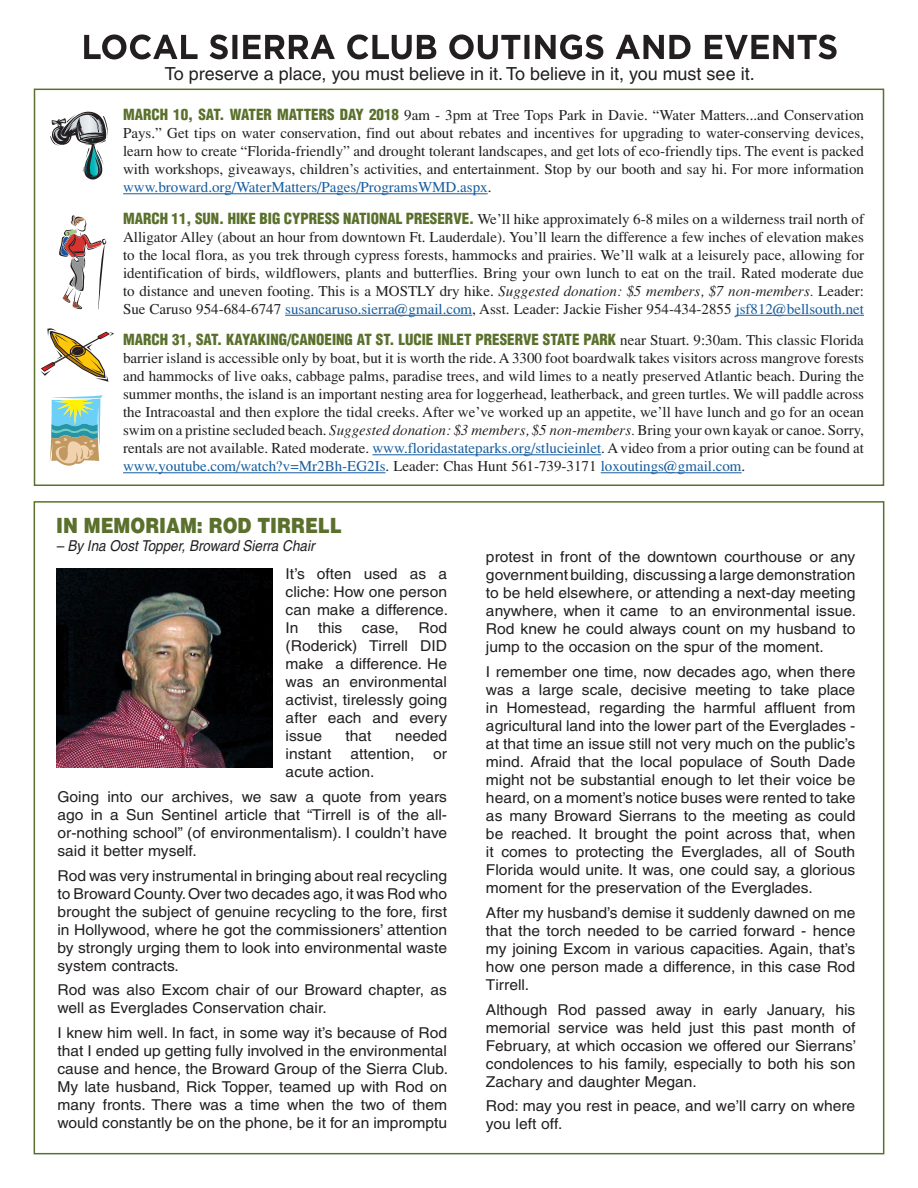
<style>
.page{position:relative;width:918px;height:1188px;background:#fff}
.page>*{position:absolute;margin:0;border:0;box-sizing:border-box;transform-origin:0 0}
.t1{font:900 21px "Helvetica";color:#5a702c;scale:.85 1}
.t2{font:18px "Helvetica";color:#231f20}
.t3{font:15px/18px "Helvetica";color:#231f20;text-align:justify;scale:1.04 1}
.t4{font:15px/18px "Times";color:#231f20;text-align:justify}
.t5{font:900 condensed 15px "Helvetica";color:#5a702c}
.t6{font:italic 15px "Helvetica";color:#231f20;scale:.9 1}
.s1{font-family:"Helvetica";font-weight:900;font-stretch:condensed;color:#5a702c}
.s2{color:#175d9e}
.s3{font-style:italic}
.s4{font-family:"Times";font-weight:400;font-stretch:normal;color:#231f20}
</style>
<div class="page">
<div style="left:34px;top:89px;width:850px;height:397px;border:2px solid #5a702c"></div>
<svg style="left:41px;top:328px;width:73px;height:54px"></svg>
<hr style="left:123px;top:193px;width:365px;height:1px;background:#175d9e">
<hr style="left:285px;top:315px;width:187px;height:1px;background:#175d9e">
<hr style="left:736px;top:315px;width:128px;height:1px;background:#175d9e">
<hr style="left:372px;top:454px;width:229px;height:1px;background:#175d9e">
<hr style="left:123px;top:472px;width:263px;height:1px;background:#175d9e">
<hr style="left:601px;top:472px;width:141px;height:1px;background:#175d9e">
<svg style="left:50px;top:395px;width:53px;height:71px;background:#abc9b4"></svg>
<svg style="left:59px;top:215px;width:47px;height:94px"></svg>
<svg style="left:50px;top:111px;width:58px;height:69px"></svg>
<svg style="left:84px;top:34px;width:753px;height:25px"></svg>
<img style="left:56px;top:569px;width:216px;height:199px">
<p class="t2" style="left:165px;top:63px;width:591px">To preserve a place, you must believe in it. To believe in it, you must see it.</p>
<p class="t4" style="left:123px;top:106px;width:742px"><span class="s1">MARCH 10, SAT. WATER MATTERS DAY 2018</span> 9am - 3pm at Tree Tops Park in Davie. “Water Matters...and Conservation Pays.” Get tips on water conservation, find out about rebates and incentives for upgrading to water-conserving devices, learn how to create “Florida-friendly” and drought tolerant landscapes, and get lots of eco-friendly tips. The event is packed with workshops, giveaways, children’s activities, and entertainment. Stop by our booth and say hi. For more information <span class="s2">www.broward.org/WaterMatters/Pages/ProgramsWMD.aspx</span>.</p>
<p class="t4" style="left:123px;top:210px;width:742px"><span class="s1">MARCH 11, SUN. HIKE BIG CYPRESS NATIONAL PRESERVE.</span> We’ll hike approximately 6-8 miles on a wilderness trail north of Alligator Alley (about an hour from downtown Ft. Lauderdale). You’ll learn the difference a few inches of elevation makes to the local flora, as you trek through cypress forests, hammocks and prairies. We’ll walk at a leisurely pace, allowing for identification of birds, wildflowers, plants and butterflies. Bring your own lunch to eat on the trail. Rated moderate due to distance and uneven footing. This is a MOSTLY dry hike. <span class="s3">Suggested donation: $5 members, $7 non-members.</span> Leader:<br>Sue Caruso 954-684-6747 <span class="s2">susancaruso.sierra@gmail.com</span>, Asst. Leader: Jackie Fisher 954-434-2855 <span class="s2">jsf812@bellsouth.net</span></p>
<p class="t5" style="left:123px;top:330px;width:742px">MARCH 31, SAT. KAYAKING/CANOEING AT ST. LUCIE INLET PRESERVE STATE PARK <span class="s4">near Stuart. 9:30am. This classic Florida</span></p>
<p class="t4" style="left:123px;top:349px;width:742px">barrier island is accessible only by boat, but it is worth the ride. A 3300 foot boardwalk takes visitors across mangrove forests and hammocks of live oaks, cabbage palms, paradise trees, and wild limes to a neatly preserved Atlantic beach. During the summer months, the island is an important nesting area for loggerhead, leatherback, and green turtles. We will paddle across the Intracoastal and then explore the tidal creeks. After we’ve worked up an appetite, we’ll have lunch and go for an ocean swim on a pristine secluded beach. <span class="s3">Suggested donation: $3 members, $5 non-members.</span> Bring your own kayak or canoe. Sorry, rentals are not available. Rated moderate. <span class="s2">www.floridastateparks.org/stlucieinlet</span>. A video from a prior outing can be found at <span class="s2">www.youtube.com/watch?v=Mr2Bh-EG2Is</span>. Leader: Chas Hunt 561-739-3171 <span class="s2">loxoutings@gmail.com</span>.</p>
<h1 class="t1" style="left:56px;top:512px;width:337px">IN MEMORIAM: ROD TIRRELL</h1>
<p class="t6" style="left:56px;top:537px;width:289px">– By Ina Oost Topper, Broward Sierra Chair</p>
<p class="t3" style="left:286px;top:565px;width:158px">It’s often used as a cliche: How one person can make a difference.<br>In</p>
<p class="t3" style="left:286px;top:619px;width:157px;text-indent:133px">Rod (Roderick) Tirrell DID make a difference. He was an environmental activist, tirelessly going after each and every issue</p>
<p class="t3" style="left:318px;top:619px;width:25px">this</p>
<p class="t3" style="left:362px;top:619px;width:37px">case,</p>
<p class="t3" style="left:286px;top:727px;width:157px;text-indent:109px">needed instant attention, or acute action.</p>
<p class="t3" style="left:58px;top:788px;width:376px">Going into our archives, we saw a quote from years ago in a Sun Sentinel article that “Tirrell is of the all&shy;or-nothing school” (of environmentalism). I couldn’t have said it better myself.</p>
<p class="t3" style="left:58px;top:866px;width:376px">Rod was very instrumental in bringing about real recycling to Broward County. Over two decades ago, it was Rod who brought the subject of genuine recycling to the fore, first in Hollywood, where he got the commissioners’ attention by strongly urging them to look into environmental waste system contracts.</p>
<p class="t3" style="left:58px;top:981px;width:376px">Rod was also Excom chair of our Broward chapter, as well as Everglades Conservation chair.</p>
<p class="t3" style="left:58px;top:1024px;width:377px">I knew him well. In fact, in some way it’s because of Rod that I ended up getting fully involved in the environmental cause and hence, the Broward Group of the Sierra Club.<br>My late husband, Rick Topper, teamed up with Rod on many fronts. There was a time when the two of them would constantly be on the phone, be it for an impromptu</p>
<p class="t3" style="left:346px;top:727px;width:27px">that</p>
<p class="t3" style="left:486px;top:548px;width:358px">protest in front of the downtown courthouse or any government building, discussing a large demonstration to be held elsewhere, or attending a next-day meeting anywhere, when it came to an environmental issue.<br>Rod knew he could always count on my husband to jump to the occasion on the spur of the moment.</p>
<p class="t3" style="left:486px;top:663px;width:357px">I remember one time, now decades ago, when there was a large scale, decisive meeting to take place in Homestead, regarding the harmful affluent from agricultural land into the lower part of the Everglades - at that time an issue still not very much on the public’s mind. Afraid that the local populace of South Dade might not be substantial enough to let their voice be heard, on a moment’s notice buses were rented to take as many Broward Sierrans to the meeting as could be reached. It brought the point across that, when it comes to protecting the Everglades, all of South Florida would unite. It was, one could say, a glorious moment for the preservation of the Everglades.</p>
<p class="t3" style="left:486px;top:904px;width:357px">After my husband’s demise it suddenly dawned on me that the torch needed to be carried forward - hence my joining Excom in various capacities. Again, that’s how one person made a difference, in this case Rod Tirrell.</p>
<p class="t3" style="left:486px;top:1000px;width:358px">Although Rod passed away in early January, his memorial service was held just this past month of February, at which occasion we offered our Sierrans’ condolences to his family, especially to both his son Zachary and daughter Megan.</p>
<p class="t3" style="left:486px;top:1097px;width:357px">Rod: may you rest in peace, and we’ll carry on where you left off.</p>
</div>
